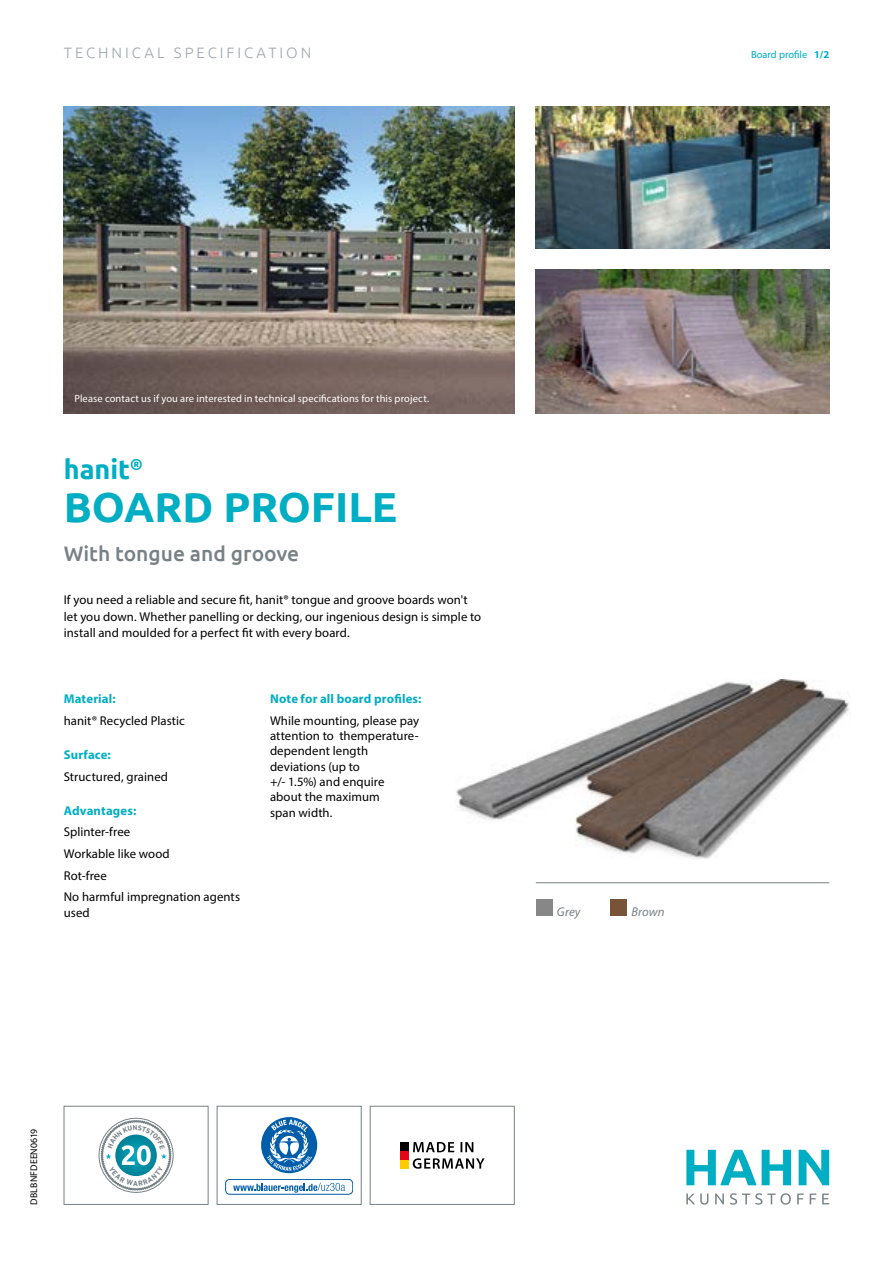
<style>
.page{position:relative;width:893px;height:1263px;background:#fff}
.page>*{position:absolute;margin:0;border:0;box-sizing:border-box;transform-origin:0 0}
.t1{font:700 42px "Ubuntu";color:#00aec3}
.t2{font:700 27px "Ubuntu";color:#00aec3}
.t3{font:500 21px "Ubuntu";color:#778186}
.t4{font:300 15px "Ubuntu";letter-spacing:.2em;color:#a0a8ad}
.t5{font:12.75px/15.3px "Myriad Pro";letter-spacing:.005em;color:#000}
.t6{font:700 12.75px "Myriad Pro";letter-spacing:.01em;color:#00aec3}
.t7{font:italic 12.75px "Myriad Pro";letter-spacing:.005em;color:#778186}
.t8{font:10.5px "Myriad Pro";letter-spacing:.01em;color:#fff}
.t9{font:10.5px "Myriad Pro";color:#00aec3}
.t10{font:9.75px "Myriad Pro";letter-spacing:.015em;color:#000}
.s1{font-weight:700}
</style>
<div class="page">
<img style="left:64px;top:106px;width:450px;height:307px">
<img style="left:536px;top:106px;width:293px;height:142px">
<img style="left:536px;top:269px;width:293px;height:144px">
<img style="left:455px;top:679px;width:394px;height:180px">
<hr style="left:536px;top:882px;width:293px;height:1px;background:#778186">
<div style="left:536px;top:900px;width:16px;height:16px;background:#878787"></div>
<div style="left:610px;top:900px;width:17px;height:16px;background:#785337"></div>
<svg style="left:762px;top:1150px;width:29px;height:35px"></svg>
<svg style="left:799px;top:1150px;width:30px;height:35px"></svg>
<svg style="left:686px;top:1193px;width:143px;height:11px"></svg>
<svg style="left:686px;top:1150px;width:70px;height:35px"></svg>
<div style="left:64px;top:1106px;width:144px;height:98px;border:1px solid #778186"></div>
<div style="left:370px;top:1106px;width:144px;height:98px;border:1px solid #778186"></div>
<div style="left:400px;top:1142px;width:8px;height:8px;background:#000"></div>
<div style="left:400px;top:1151px;width:8px;height:8px;background:#e30613"></div>
<div style="left:400px;top:1160px;width:8px;height:8px;background:#fc0"></div>
<svg style="left:413px;top:1158px;width:72px;height:11px"></svg>
<svg style="left:413px;top:1142px;width:60px;height:10px"></svg>
<div style="left:217px;top:1106px;width:144px;height:98px;border:1px solid #778186"></div>
<div style="left:225px;top:1179px;width:128px;height:15px;border:1px solid #005da9;border-radius:4px"></div>
<svg style="left:233px;top:1183px;width:112px;height:10px"></svg>
<svg style="left:261px;top:1117px;width:56px;height:56px"></svg>
<div style="left:99px;top:1118px;width:74px;height:74px;border:1px solid #778186;border-radius:50%"></div>
<svg style="left:101px;top:1120px;width:70px;height:70px"></svg>
<p class="t4" style="left:64px;top:44px;width:249px">TECHNICAL SPECIFICATION</p>
<p class="t9" style="left:751px;top:48px;width:80px">Board profile <span class="s1">1/2</span></p>
<p class="t8" style="left:74px;top:392px;width:356px">Please contact us if you are interested in technical specifications for this project.</p>
<h2 class="t2" style="left:64px;top:453px;width:81px">hanit<sup>®</sup></h2>
<h1 class="t1" style="left:64px;top:482px;width:335px">BOARD PROFILE</h1>
<h3 class="t3" style="left:64px;top:541px;width:237px">With tongue and groove</h3>
<p class="t5" style="left:64px;top:591px;width:419px;line-height:16.5px">If you need a reliable and secure fit, hanit® tongue and groove boards won't let you down. Whether panelling or decking, our ingenious design is simple to install and moulded for a perfect fit with every board.</p>
<p class="t6" style="left:64px;top:690px;width:53px">Material:</p>
<p class="t5" style="left:64px;top:713px;width:123px">hanit® Recycled Plastic</p>
<p class="t6" style="left:64px;top:746px;width:49px">Surface:</p>
<p class="t5" style="left:64px;top:768px;width:106px">Structured, grained</p>
<p class="t6" style="left:64px;top:802px;width:74px">Advantages:</p>
<p class="t5" style="left:64px;top:821px;width:178px;line-height:21.8px">Splinter-free<br>Workable like wood<br>Rot-free<br>No harmful impregnation agents</p>
<p class="t5" style="left:64px;top:904px;width:28px">used</p>
<p class="t6" style="left:270px;top:690px;width:153px">Note for all board profiles:</p>
<p class="t5" style="left:270px;top:713px;width:151px">While mounting, please pay attention to themperature&shy;dependent length deviations (up to<br>+/- 1.5%) and enquire about the maximum<br>span width.</p>
<p class="t7" style="left:557px;top:904px;width:25px">Grey</p>
<p class="t7" style="left:631px;top:904px;width:35px">Brown</p>
<p class="t10" style="left:28px;top:1205px;width:78px;rotate:-90deg">DBLBNFDEEN0619</p>
</div>
